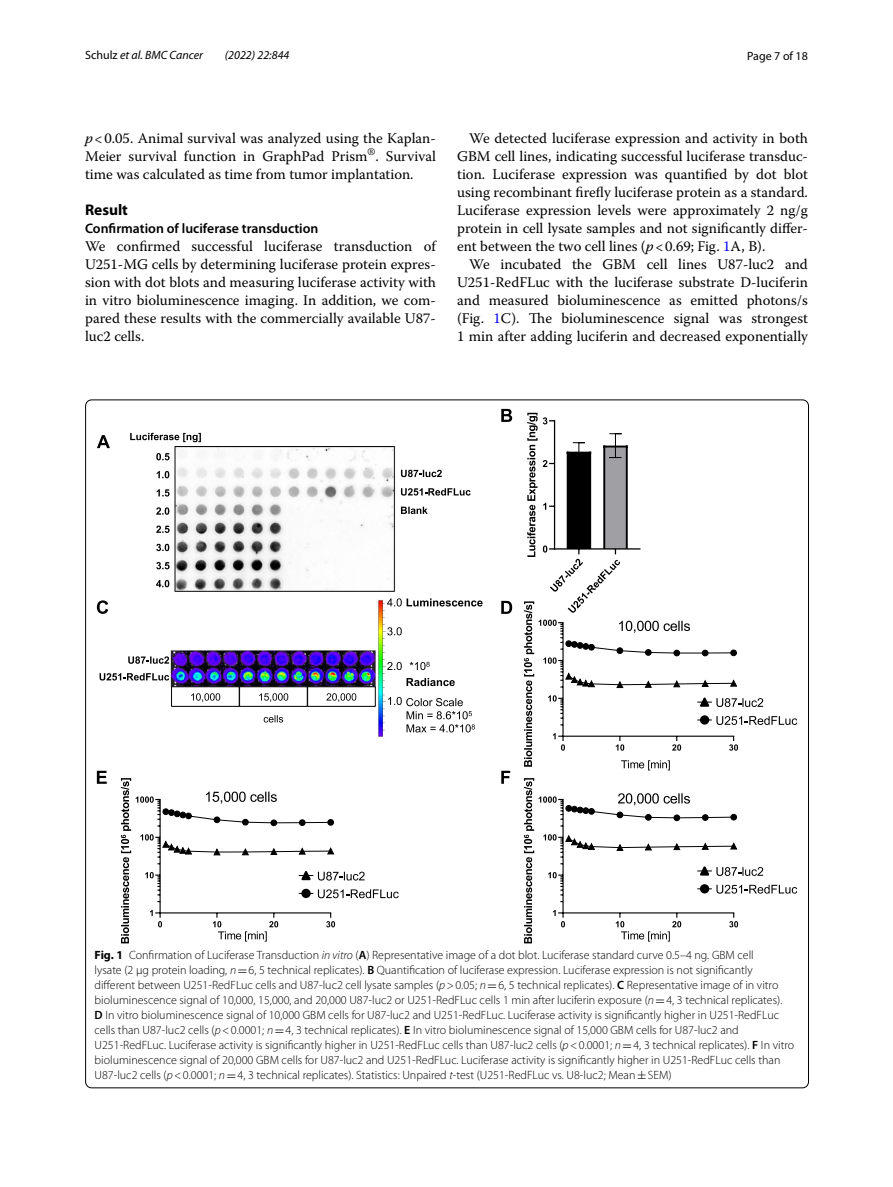
<style>
.page{position:relative;width:893px;height:1187px;background:#fff}
.page>*{position:absolute;margin:0;border:0;box-sizing:border-box;transform-origin:0 0}
.t1{font:700 15.45px "Myriad Pro";color:#000}
.t2{font:14.7px/18px "Warnock Pro";color:#000;text-align:justify}
.t3{font:600 13.8px "Myriad Pro";color:#000}
.t4{font:300 12px/15px "Myriad Pro";color:#000}
.t5{font:italic 12px "Myriad Pro";color:#000}
.t6{font:12px "Myriad Pro";color:#000}
.s1{font-style:normal}
.s2{font-style:italic}
.s3{color:#00f}
.s4{font-weight:700}
.s5{font-weight:600}
.s6{font-family:"MTSY";font-weight:400}
</style>
<div class="page">
<img style="left:111px;top:446px;width:294px;height:291px">
<svg style="left:501px;top:601px;width:11px;height:13px"></svg>
<svg style="left:501px;top:770px;width:9px;height:13px"></svg>
<svg style="left:97px;top:770px;width:10px;height:13px"></svg>
<svg style="left:401px;top:506px;width:27px;height:8px"></svg>
<svg style="left:401px;top:488px;width:70px;height:7px"></svg>
<svg style="left:401px;top:469px;width:41px;height:8px"></svg>
<svg style="left:156px;top:453px;width:14px;height:7px"></svg>
<svg style="left:157px;top:489px;width:13px;height:7px"></svg>
<svg style="left:156px;top:507px;width:13px;height:7px"></svg>
<svg style="left:156px;top:525px;width:14px;height:8px"></svg>
<svg style="left:156px;top:543px;width:13px;height:8px"></svg>
<svg style="left:156px;top:562px;width:14px;height:7px"></svg>
<svg style="left:156px;top:580px;width:13px;height:7px"></svg>
<svg style="left:130px;top:433px;width:71px;height:9px"></svg>
<svg style="left:157px;top:471px;width:12px;height:7px"></svg>
<svg style="left:97px;top:435px;width:13px;height:13px"></svg>
<svg style="left:501px;top:409px;width:11px;height:13px"></svg>
<svg style="left:524px;top:413px;width:273px;height:357px"></svg>
<svg style="left:97px;top:600px;width:11px;height:14px"></svg>
<svg style="left:128px;top:656px;width:41px;height:7px"></svg>
<svg style="left:100px;top:673px;width:69px;height:7px"></svg>
<div style="left:256px;top:708px;width:35px;height:20px;background:#fff"></div>
<svg style="left:264px;top:715px;width:19px;height:7px"></svg>
<div style="left:171px;top:686px;width:69px;height:20px;background:#fff;border:1px solid #000"></div>
<svg style="left:191px;top:693px;width:29px;height:9px"></svg>
<div style="left:239px;top:686px;width:69px;height:20px;background:#fff;border:1px solid #000"></div>
<svg style="left:259px;top:693px;width:29px;height:9px"></svg>
<div style="left:307px;top:686px;width:69px;height:20px;background:#fff;border:1px solid #000"></div>
<svg style="left:326px;top:693px;width:30px;height:9px"></svg>
<svg style="left:407px;top:678px;width:48px;height:8px"></svg>
<svg style="left:387px;top:662px;width:15px;height:8px"></svg>
<svg style="left:388px;top:697px;width:87px;height:35px"></svg>
<svg style="left:387px;top:598px;width:96px;height:8px"></svg>
<svg style="left:387px;top:627px;width:15px;height:8px"></svg>
<svg style="left:410px;top:661px;width:20px;height:9px"></svg>
<svg style="left:524px;top:778px;width:273px;height:165px"></svg>
<div style="left:701px;top:885px;width:7px;height:7px;background:#000;border-radius:50%"></div>
<div style="left:700px;top:884px;width:9px;height:9px;border:2px solid #000;border-radius:50%"></div>
<svg style="left:121px;top:778px;width:278px;height:165px"></svg>
<div style="left:302px;top:889px;width:8px;height:8px;background:#000;border-radius:50%"></div>
<div style="left:301px;top:888px;width:10px;height:10px;border:2px solid #000;border-radius:50%"></div>
<p class="t5" style="left:85px;top:48px;width:119px"><span class="s1">Schulz</span> et al. BMC Cancer</p>
<p class="t5" style="left:225px;top:48px;width:66px">(2022) 22:844</p>
<p class="t6" style="left:747px;top:48px;width:62px">Page 7 of 18</p>
<p class="t2" style="left:85px;top:128px;width:352px"><span class="s2">p</span>&lt;0.05. Animal survival was analyzed using the Kaplan-Meier survival function in GraphPad Prism<sup>®</sup>. Survival time was calculated as time from tumor implantation.</p>
<p class="t1" style="left:85px;top:199px;width:44px">Result</p>
<p class="t3" style="left:85px;top:219px;width:235px">Confirmation of luciferase transduction</p>
<p class="t2" style="left:85px;top:236px;width:352px">We confirmed successful luciferase transduction of U251-MG cells by determining luciferase protein expres&shy;sion with dot blots and measuring luciferase activity with in vitro bioluminescence imaging. In addition, we com&shy;pared these results with the commercially available U87- luc2 cells.</p>
<p class="t2" style="left:457px;top:128px;width:352px;text-indent:12px">We detected luciferase expression and activity in both GBM cell lines, indicating successful luciferase transduc&shy;tion. Luciferase expression was quantified by dot blot using recombinant firefly luciferase protein as a standard.<br>Luciferase expression levels were approximately 2 ng/g protein in cell lysate samples and not significantly differ&shy;ent between the two cell lines (<span class="s2">p</span>&lt;0.69; Fig. <span class="s3">1</span>A, B).</p>
<p class="t2" style="left:457px;top:254px;width:352px;text-indent:12px">We incubated the GBM cell lines U87-luc2 and U251-RedFLuc with the luciferase substrate D-luciferin and measured bioluminescence as emitted photons/s (Fig. <span class="s3">1</span>C). The bioluminescence signal was strongest 1 min after adding luciferin and decreased exponentially</p>
<p class="t4" style="left:95px;top:947px;width:701px"><span class="s4">Fig. 1</span> Confirmation of Luciferase Transduction <span class="s2">in vitro</span> (<span class="s5">A</span>) Representative image of a dot blot. Luciferase standard curve 0.5–4 ng. GBM cell<br>lysate (2 µg protein loading, <span class="s2">n</span><span class="s6">=</span>6, 5 technical replicates). <span class="s5">B</span> Quantification of luciferase expression. Luciferase expression is not significantly different between U251-RedFLuc cells and U87-luc2 cell lysate samples (<span class="s2">p</span>&gt;0.05; <span class="s2">n</span><span class="s6">=</span>6, 5 technical replicates). <span class="s5">C</span> Representative image of in vitro bioluminescence signal of 10,000, 15,000, and 20,000 U87-luc2 or U251-RedFLuc cells 1 min after luciferin exposure (<span class="s2">n</span><span class="s6">=</span>4, 3 technical replicates).<br><span class="s5">D</span> In vitro bioluminescence signal of 10,000 GBM cells for U87-luc2 and U251-RedFLuc. Luciferase activity is significantly higher in U251-RedFLuc cells than U87-luc2 cells (<span class="s2">p</span>&lt;0.0001; <span class="s2">n</span><span class="s6">=</span>4, 3 technical replicates). <span class="s5">E</span> In vitro bioluminescence signal of 15,000 GBM cells for U87-luc2 and U251-RedFLuc. Luciferase activity is significantly higher in U251-RedFLuc cells than U87-luc2 cells (<span class="s2">p</span>&lt;0.0001; <span class="s2">n</span><span class="s6">=</span>4, 3 technical replicates). <span class="s5">F</span> In vitro bioluminescence signal of 20,000 GBM cells for U87-luc2 and U251-RedFLuc. Luciferase activity is significantly higher in U251-RedFLuc cells than U87-luc2 cells (<span class="s2">p</span>&lt;0.0001; <span class="s2">n</span><span class="s6">=</span>4, 3 technical replicates). Statistics: Unpaired <span class="s2">t</span>-test (U251-RedFLuc vs. U8-luc2; Mean<span class="s6">±</span>SEM)</p>
</div>
